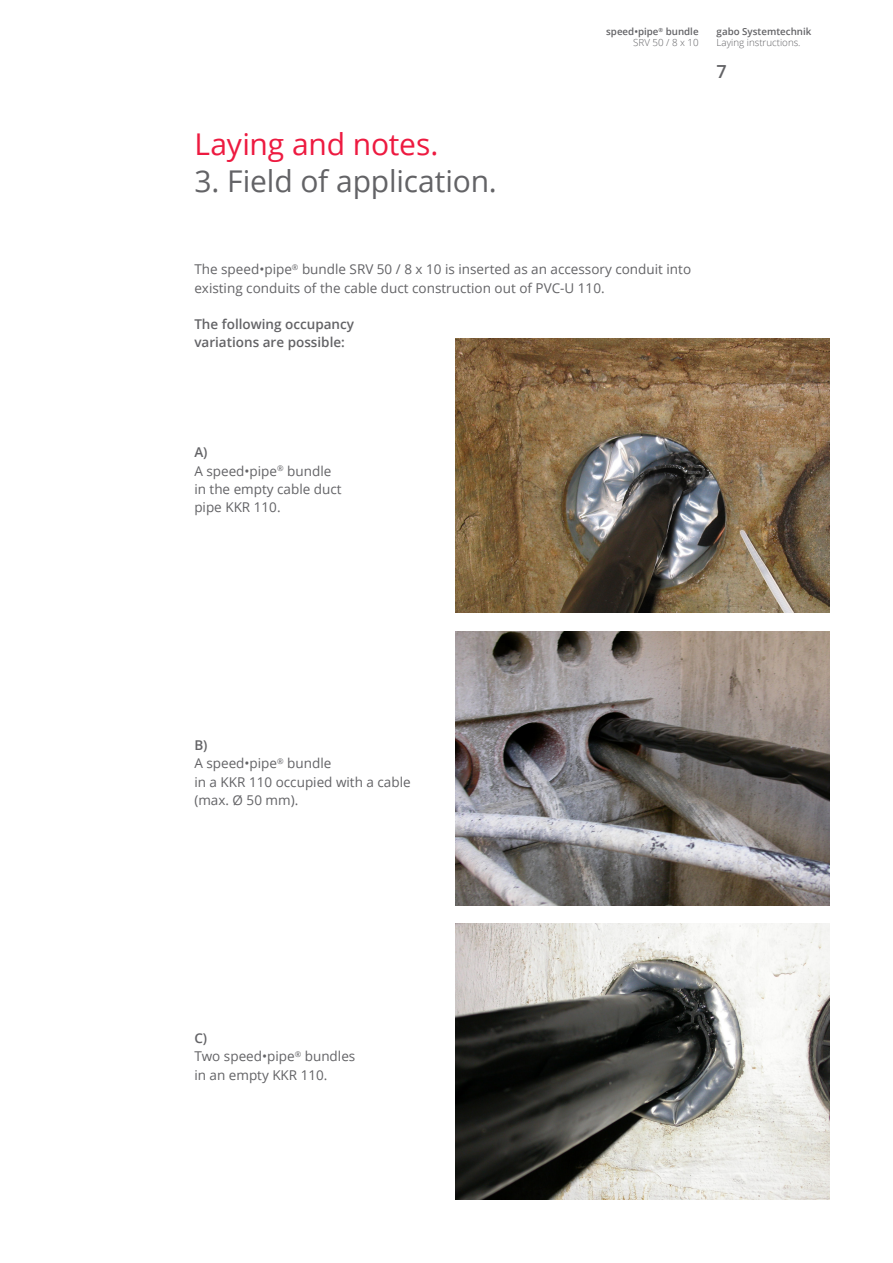
<style>
.page{position:relative;width:893px;height:1263px;background:#fff}
.page>*{position:absolute;margin:0;border:0;box-sizing:border-box;transform-origin:0 0}
.t1{font:30px "Open Sans";letter-spacing:-.005em;color:#636366}
.t2{font:30px "Open Sans";letter-spacing:-.005em;color:#ed1a40}
.t3{font:600 18px "Open Sans";color:#636366}
.t4{font:13.5px/18.3px "Open Sans";color:#636366}
.t5{font:600 13.5px "Open Sans";color:#636366}
.t6{font:600 9.75px/11.2px "Open Sans";color:#636366;text-align:right}
.t7{font:300 9.75px "Open Sans";color:#636366}
.s1{font-weight:300}
</style>
<div class="page">
<img style="left:455px;top:338px;width:374px;height:275px">
<img style="left:456px;top:631px;width:373px;height:275px">
<img style="left:456px;top:924px;width:373px;height:275px">
<p class="t2" style="left:194px;top:124px;width:245px">Laying and notes.</p>
<p class="t1" style="left:194px;top:160px;width:304px">3. Field of application.</p>
<p class="t6" style="left:606px;top:26px;width:94px">speed•pipe<sup>®</sup> bundle<br><span class="s1">SRV 50 / 8 x 10</span></p>
<p class="t6" style="left:717px;top:26px;width:96px">gabo Systemtechnik</p>
<p class="t7" style="left:717px;top:36px;width:85px">Laying instructions.</p>
<h2 class="t3" style="left:717px;top:60px;width:12px">7</h2>
<p class="t4" style="left:194px;top:260px;width:498px">The speed•pipe<sup>®</sup> bundle SRV 50 / 8 x 10 is inserted as an accessory conduit into existing conduits of the cable duct construction out of PVC-U 110.</p>
<p class="t5" style="left:194px;top:315px;width:161px">The following occupancy</p>
<p class="t5" style="left:194px;top:333px;width:152px">variations are possible:</p>
<p class="t5" style="left:194px;top:443px;width:15px">A)</p>
<p class="t4" style="left:194px;top:461px;width:138px">A speed•pipe<sup>®</sup> bundle</p>
<p class="t4" style="left:194px;top:479px;width:149px">in the empty cable duct pipe KKR 110.</p>
<p class="t5" style="left:194px;top:736px;width:15px">B)</p>
<p class="t4" style="left:194px;top:754px;width:218px">A speed•pipe<sup>®</sup> bundle<br>in a KKR 110 occupied with a cable (max. Ø 50 mm).</p>
<p class="t5" style="left:194px;top:1029px;width:14px">C)</p>
<p class="t4" style="left:194px;top:1047px;width:162px">Two speed•pipe<sup>®</sup> bundles</p>
<p class="t4" style="left:194px;top:1065px;width:135px">in an empty KKR 110.</p>
</div>
